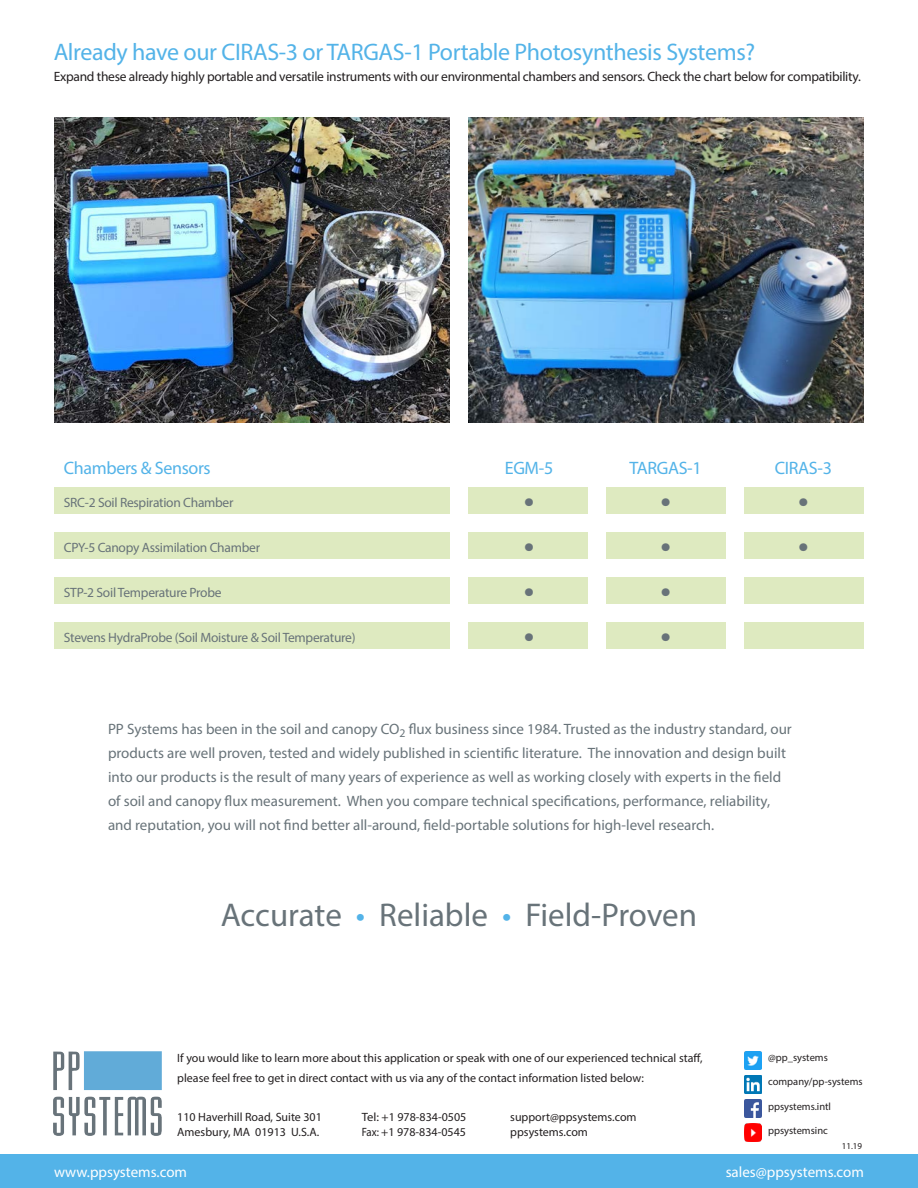
<style>
.page{position:relative;width:918px;height:1188px;background:#fff}
.page>*{position:absolute;margin:0;border:0;box-sizing:border-box;transform-origin:0 0}
.t1{font:37.5px "Myriad Pro";color:#687379}
.t2{font:33px "Myriad Pro";color:#687379}
.t3{font:24px "Myriad Pro";letter-spacing:-.015em;color:#53b3e8}
.t4{font:18px "Myriad Pro";letter-spacing:-.02em;color:#53b3e8}
.t5{font:15px/24px "Myriad Pro";color:#687379}
.t6{font:15px "Myriad Pro";color:#fff}
.t7{font:13.5px "Myriad Pro";letter-spacing:-.02em;color:#231f20}
.t8{font:13.5px "Myriad Pro";letter-spacing:-.02em;color:#687379}
.t9{font:12px/19.5px "Myriad Pro";color:#231f20}
.t10{font:12px "Myriad Pro";color:#231f20;scale:1.05 1}
.t11{font:12px "Myriad Pro";color:#231f20;scale:.9 1}
.t12{font:10.5px "Myriad Pro";color:#231f20}
.t13{font:9px "Myriad Pro";color:#231f20}
.s1{color:#53b3e8}
</style>
<div class="page">
<div style="left:0;top:1154px;width:918px;height:34px;background:#53b3e8"></div>
<img style="left:54px;top:1052px;width:107px;height:84px">
<img style="left:54px;top:117px;width:396px;height:306px">
<img style="left:468px;top:117px;width:396px;height:306px">
<div style="left:54px;top:487px;width:396px;height:27px;background:#deeac0"></div>
<div style="left:54px;top:532px;width:396px;height:27px;background:#deeac0"></div>
<div style="left:54px;top:577px;width:396px;height:27px;background:#deeac0"></div>
<div style="left:54px;top:622px;width:396px;height:27px;background:#deeac0"></div>
<div style="left:468px;top:487px;width:120px;height:27px;background:#deeac0"></div>
<div style="left:468px;top:532px;width:120px;height:27px;background:#deeac0"></div>
<div style="left:468px;top:577px;width:120px;height:27px;background:#deeac0"></div>
<div style="left:468px;top:622px;width:120px;height:27px;background:#deeac0"></div>
<div style="left:606px;top:487px;width:120px;height:27px;background:#deeac0"></div>
<div style="left:606px;top:532px;width:120px;height:27px;background:#deeac0"></div>
<div style="left:606px;top:577px;width:120px;height:27px;background:#deeac0"></div>
<div style="left:606px;top:622px;width:120px;height:27px;background:#deeac0"></div>
<div style="left:744px;top:487px;width:120px;height:27px;background:#deeac0"></div>
<div style="left:744px;top:532px;width:120px;height:27px;background:#deeac0"></div>
<div style="left:744px;top:577px;width:120px;height:27px;background:#deeac0"></div>
<div style="left:744px;top:622px;width:120px;height:27px;background:#deeac0"></div>
<img style="left:744px;top:1100px;width:18px;height:18px">
<img style="left:744px;top:1076px;width:18px;height:18px">
<img style="left:744px;top:1124px;width:18px;height:18px">
<img style="left:744px;top:1052px;width:18px;height:18px">
<p class="t3" style="left:54px;top:37px;width:703px">Already have our CIRAS-3 or TARGAS-1 Portable Photosynthesis Systems?</p>
<p class="t7" style="left:54px;top:68px;width:809px">Expand these already highly portable and versatile instruments with our environmental chambers and sensors. Check the chart below for compatibility.</p>
<p class="t4" style="left:64px;top:457px;width:148px">Chambers &amp; Sensors</p>
<p class="t4" style="left:505px;top:457px;width:50px">EGM-5</p>
<p class="t4" style="left:629px;top:457px;width:74px">TARGAS-1</p>
<p class="t4" style="left:775px;top:457px;width:59px">CIRAS-3</p>
<p class="t8" style="left:64px;top:494px;width:171px">SRC-2 Soil Respiration Chamber</p>
<p class="t1" style="left:524px;top:476px;width:12px">•</p>
<p class="t1" style="left:660px;top:476px;width:12px">•</p>
<p class="t1" style="left:798px;top:476px;width:12px">•</p>
<p class="t8" style="left:64px;top:539px;width:198px">CPY-5 Canopy Assimilation Chamber</p>
<p class="t1" style="left:524px;top:521px;width:12px">•</p>
<p class="t1" style="left:660px;top:521px;width:12px">•</p>
<p class="t1" style="left:798px;top:521px;width:12px">•</p>
<p class="t8" style="left:64px;top:584px;width:159px">STP-2 Soil Temperature Probe</p>
<p class="t1" style="left:524px;top:566px;width:12px">•</p>
<p class="t1" style="left:660px;top:566px;width:12px">•</p>
<p class="t8" style="left:64px;top:629px;width:293px">Stevens HydraProbe (Soil Moisture &amp; Soil Temperature)</p>
<p class="t1" style="left:524px;top:611px;width:12px">•</p>
<p class="t1" style="left:660px;top:611px;width:12px">•</p>
<p class="t5" style="left:108px;top:717px;width:685px">PP Systems has been in the soil and canopy CO<sub>2</sub> flux business since 1984. Trusted as the industry standard, our products are well proven, tested and widely published in scientific literature. The innovation and design built into our products is the result of many years of experience as well as working closely with experts in the field</p>
<p class="t5" style="left:108px;top:789px;width:664px">of soil and canopy flux measurement. When you compare technical specifications, performance, reliability,</p>
<p class="t5" style="left:108px;top:813px;width:608px">and reputation, you will not find better all-around, field-portable solutions for high-level research.</p>
<p class="t2" style="left:221px;top:895px;width:478px">Accurate <span class="s1">•</span> Reliable <span class="s1">•</span> Field-Proven</p>
<p class="t9" style="left:177px;top:1048px;width:527px">If you would like to learn more about this application or speak with one of our experienced technical staff, please feel free to get in direct contact with us via any of the contact information listed below:</p>
<p class="t12" style="left:768px;top:1051px;width:61px">@pp_systems</p>
<p class="t12" style="left:768px;top:1075px;width:96px">company/pp-systems</p>
<p class="t12" style="left:768px;top:1100px;width:64px">ppsystems.intl</p>
<p class="t12" style="left:768px;top:1124px;width:61px">ppsystemsinc</p>
<p class="t9" style="left:177px;top:1107px;width:146px">110 Haverhill Road, Suite 301</p>
<p class="t10" style="left:362px;top:1109px;width:101px">Tel: +1 978-834-0505</p>
<p class="t9" style="left:510px;top:1107px;width:128px">support@ppsystems.com</p>
<p class="t9" style="left:177px;top:1122px;width:143px">Amesbury, MA 01913 U.S.A.</p>
<p class="t11" style="left:362px;top:1124px;width:117px">Fax: +1 978-834-0545</p>
<p class="t9" style="left:510px;top:1122px;width:79px">ppsystems.com</p>
<p class="t13" style="left:842px;top:1141px;width:22px">11.19</p>
<p class="t6" style="left:54px;top:1163px;width:135px">www.ppsystems.com</p>
<p class="t6" style="left:726px;top:1163px;width:140px">sales@ppsystems.com</p>
</div>
